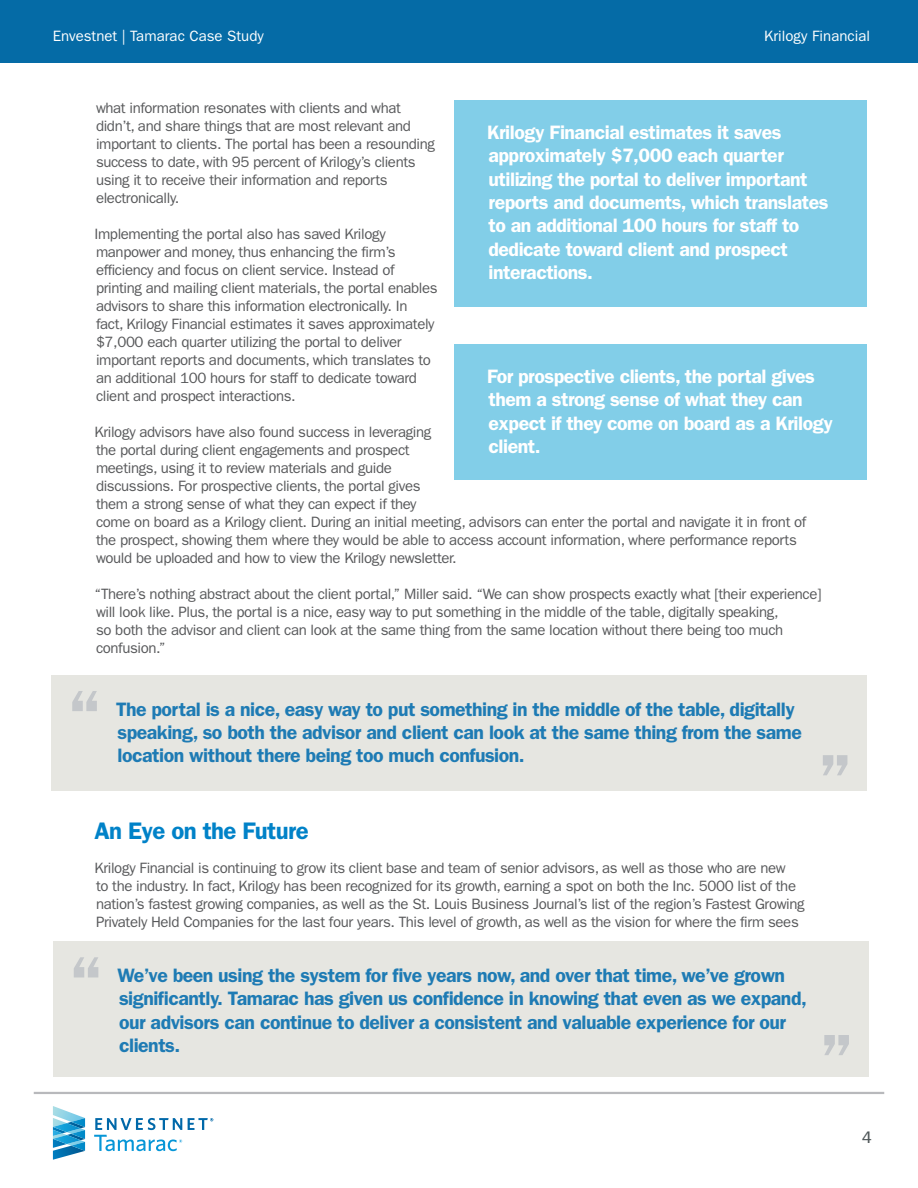
<style>
.page{position:relative;width:918px;height:1188px;background:#fff}
.page>*{position:absolute;margin:0;border:0;box-sizing:border-box;transform-origin:0 0}
.Paragraph_Style_1{font:600 72px "Franklin Gothic";color:#c4c7ca}
.Paragraph_Style_1-2{font:600 24px "Franklin Gothic";letter-spacing:-.025em;color:#0082c8}
.Paragraph_Style_1-3{font:600 19.5px/23.4px "Franklin Gothic";letter-spacing:-.025em;color:#1e7bb4}
.Paragraph_Style_1-4{font:600 19.5px/23.4px "Franklin Gothic";letter-spacing:-.025em;color:#fff}
.t1{font:18px "Slate W01";color:#4f5759}
.Paragraph_Style_1-5{font:15px/18px "Franklin Gothic";letter-spacing:-.025em;color:#58595b}
.t2{font:15px "Franklin Gothic";color:#fff}
</style>
<div class="page">
<svg style="left:53px;top:1106px;width:32px;height:54px"></svg>
<svg style="left:188px;top:1118px;width:25px;height:12px"></svg>
<svg style="left:94px;top:1118px;width:88px;height:33px"></svg>
<div style="left:0;top:0;width:918px;height:63px;background:#056ba6"></div>
<hr style="left:34px;top:1092px;width:850px;height:2px;background:#b8b9bc">
<div style="left:455px;top:100px;width:412px;height:206px;background:#82cee8"></div>
<div style="left:455px;top:344px;width:412px;height:136px;background:#82cee8"></div>
<div style="left:51px;top:675px;width:816px;height:116px;background:#e6e6e1"></div>
<div style="left:53px;top:941px;width:815px;height:136px;background:#e6e6e1"></div>
<p class="t2" style="left:53px;top:27px;width:212px">Envestnet | Tamarac Case Study</p>
<p class="t2" style="left:764px;top:27px;width:107px">Krilogy Financial</p>
<p class="Paragraph_Style_1-5" style="left:96px;top:99px;width:340px">what information resonates with clients and what didn’t, and share things that are most relevant and important to clients. The portal has been a resounding success to date, with 95 percent of Krilogy’s clients using it to receive their information and reports electronically.</p>
<p class="Paragraph_Style_1-5" style="left:94px;top:225px;width:345px">Implementing the portal also has saved Krilogy manpower and money, thus enhancing the firm’s efficiency and focus on client service. Instead of printing and mailing client materials, the portal enables advisors to share this information electronically. In<br>fact, Krilogy Financial estimates it saves approximately $7,000 each quarter utilizing the portal to deliver important reports and documents, which translates to an additional 100 hours for staff to dedicate toward client and prospect interactions.</p>
<p class="Paragraph_Style_1-5" style="left:94px;top:423px;width:713px">Krilogy advisors have also found success in leveraging<br>the portal during client engagements and prospect<br>meetings, using it to review materials and guide<br>discussions. For prospective clients, the portal gives<br>them a strong sense of what they can expect if they<br>come on board as a Krilogy client. During an initial meeting, advisors can enter the portal and navigate it in front of the prospect, showing them where they would be able to access account information, where performance reports would be uploaded and how to view the Krilogy newsletter.</p>
<p class="Paragraph_Style_1-5" style="left:94px;top:585px;width:729px">“There’s nothing abstract about the client portal,” Miller said. “We can show prospects exactly what [their experience] will look like. Plus, the portal is a nice, easy way to put something in the middle of the table, digitally speaking,<br>so both the advisor and client can look at the same thing from the same location without there being too much confusion.”</p>
<p class="Paragraph_Style_1-4" style="left:487px;top:121px;width:343px">Krilogy Financial estimates it saves approximately $7,000 each quarter utilizing the portal to deliver important reports and documents, which translates to an additional 100 hours for staff to dedicate toward client and prospect interactions.</p>
<p class="Paragraph_Style_1-4" style="left:487px;top:364px;width:347px">For prospective clients, the portal gives them a strong sense of what they can expect if they come on board as a Krilogy client.</p>
<p class="Paragraph_Style_1" style="left:67px;top:673px;width:36px">“</p>
<p class="Paragraph_Style_1-3" style="left:116px;top:697px;width:687px">The portal is a nice, easy way to put something in the middle of the table, digitally speaking, so both the advisor and client can look at the same thing from the same location without there being too much confusion.</p>
<p class="Paragraph_Style_1" style="left:818px;top:737px;width:36px">”</p>
<p class="Paragraph_Style_1-2" style="left:94px;top:816px;width:216px">An Eye on the Future</p>
<p class="Paragraph_Style_1-5" style="left:94px;top:859px;width:712px">Krilogy Financial is continuing to grow its client base and team of senior advisors, as well as those who are new<br>to the industry. In fact, Krilogy has been recognized for its growth, earning a spot on both the Inc. 5000 list of the nation’s fastest growing companies, as well as the St. Louis Business Journal’s list of the region’s Fastest Growing Privately Held Companies for the last four years. This level of growth, as well as the vision for where the firm sees</p>
<p class="Paragraph_Style_1" style="left:69px;top:939px;width:36px">“</p>
<p class="Paragraph_Style_1-3" style="left:118px;top:964px;width:691px">We’ve been using the system for five years now, and over that time, we’ve grown significantly. Tamarac has given us confidence in knowing that even as we expand, our advisors can continue to deliver a consistent and valuable experience for our clients.</p>
<p class="Paragraph_Style_1" style="left:819px;top:1017px;width:36px">”</p>
<p class="t1" style="left:862px;top:1128px;width:11px">4</p>
</div>
